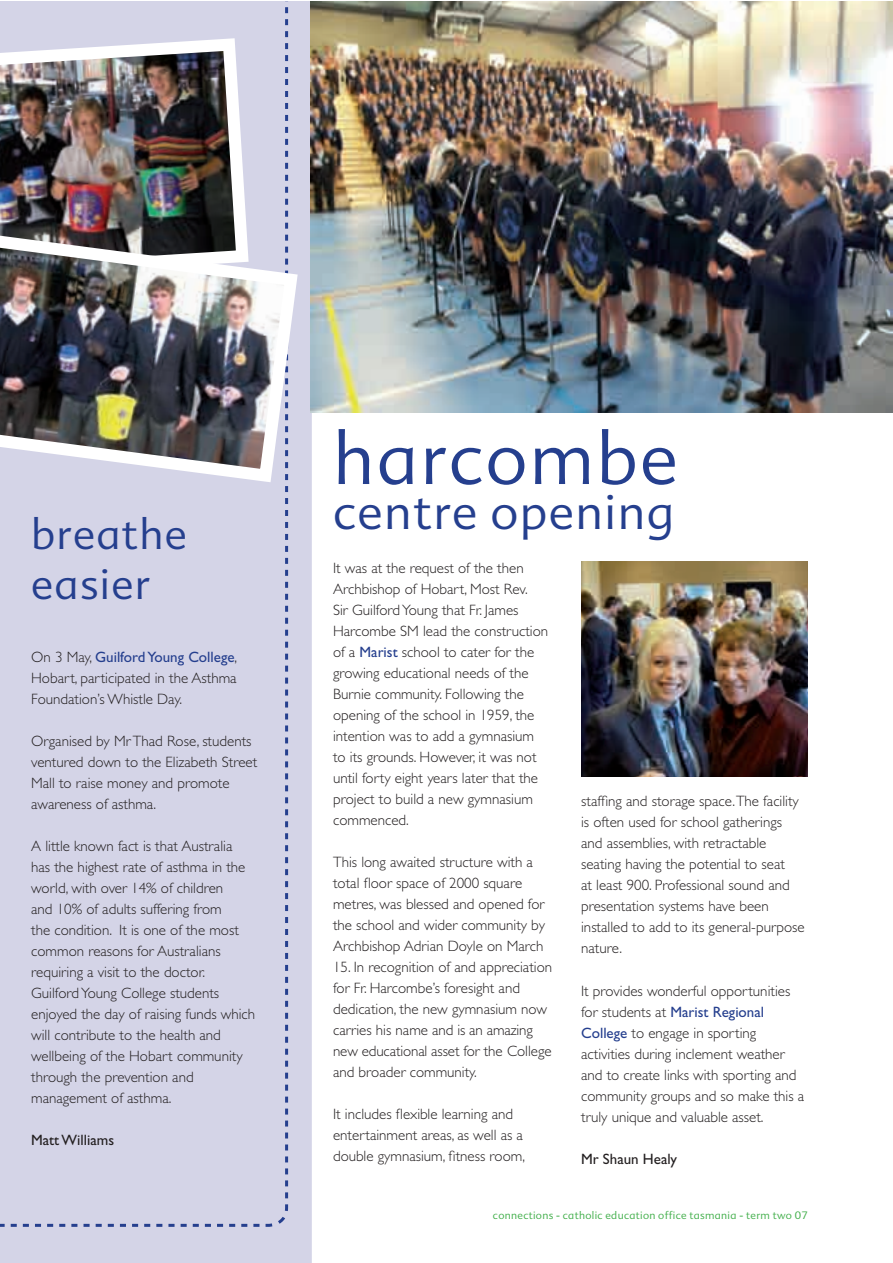
<style>
.page{position:relative;width:893px;height:1263px;background:#fff}
.page>*{position:absolute;margin:0;border:0;box-sizing:border-box;transform-origin:0 0}
.t1{font:300 72px "Advert";letter-spacing:.03em;color:#253f8e}
.t2{font:300 48px "Advert";letter-spacing:.03em;color:#253f8e}
.t3{font:300 42px/50.4px "Advert";letter-spacing:.03em;color:#253f8e}
.t4{font:300 15px/21px "Gill Sans";color:#231f20}
.t5{font:15px "Gill Sans";color:#231f20}
.t6{font:300 10.5px "Advert";letter-spacing:.03em;color:#40ae49}
.s1{font-weight:400;color:#253f8e}
</style>
<div class="page">
<div style="left:0;top:1px;width:312px;height:1262px;background:#d4d4e7"></div>
<div style="left:0;top:1px;width:290px;height:1227px;background:#d4d4e7"></div>
<img style="left:310px;top:1px;width:582px;height:411px">
<img style="left:581px;top:561px;width:227px;height:215px">
<img style="left:0;top:32px;width:255px;height:195px">
<img style="left:0;top:227px;width:304px;height:262px">
<h3 class="t3" style="left:31px;top:509px;width:157px">breathe easier</h3>
<p class="t4" style="left:31px;top:647px;width:208px;text-align:justify">On 3 May, <span class="s1">Guilford Young College</span>, Hobart, participated in the Asthma Foundation’s Whistle Day.</p>
<p class="t4" style="left:31px;top:731px;width:228px">Organised by Mr Thad Rose, students ventured down to the Elizabeth Street<br>Mall to raise money and promote awareness of asthma.</p>
<p class="t4" style="left:31px;top:836px;width:226px">A little known fact is that Australia has the highest rate of asthma in the world, with over 14% of children<br>and 10% of adults suffering from<br>the condition. It is one of the most common reasons for Australians requiring a visit to the doctor.<br>Guilford Young College students enjoyed the day of raising funds which will contribute to the health and wellbeing of the Hobart community through the prevention and management of asthma.</p>
<p class="t5" style="left:31px;top:1132px;width:84px">Matt Williams</p>
<h1 class="t1" style="left:333px;top:415px;width:346px">harcombe</h1>
<h2 class="t2" style="left:333px;top:483px;width:343px">centre opening</h2>
<p class="t4" style="left:333px;top:557px;width:217px">It was at the request of the then<br>Archbishop of Hobart, Most Rev.<br>Sir Guilford Young that Fr. James<br>Harcombe SM lead the construction of a <span class="s1">Marist</span> school to cater for the growing educational needs of the<br>Burnie community. Following the opening of the school in 1959, the intention was to add a gymnasium to its grounds. However, it was not until forty eight years later that the project to build a new gymnasium commenced.</p>
<p class="t4" style="left:333px;top:851px;width:213px">This long awaited structure with a total floor space of 2000 square metres, was blessed and opened for the school and wider community by Archbishop Adrian Doyle on March</p>
<p class="t4" style="left:333px;top:956px;width:221px">15. In recognition of and appreciation for Fr. Harcombe’s foresight and dedication, the new gymnasium now carries his name and is an amazing new educational asset for the College and broader community.</p>
<p class="t4" style="left:333px;top:1103px;width:193px">It includes flexible learning and entertainment areas, as well as a double gymnasium, fitness room,</p>
<p class="t4" style="left:581px;top:791px;width:225px">staffing and storage space. The facility is often used for school gatherings and assemblies, with retractable seating having the potential to seat<br>at least 900. Professional sound and presentation systems have been installed to add to its general-purpose nature.</p>
<p class="t4" style="left:581px;top:980px;width:225px">It provides wonderful opportunities for students at <span class="s1">Marist Regional College</span> to engage in sporting activities during inclement weather and to create links with sporting and community groups and so make this a truly unique and valuable asset.</p>
<p class="t5" style="left:581px;top:1150px;width:98px">Mr Shaun Healy</p>
<p class="t6" style="left:493px;top:1209px;width:316px">connections - catholic education office tasmania - term two 07</p>
</div>
